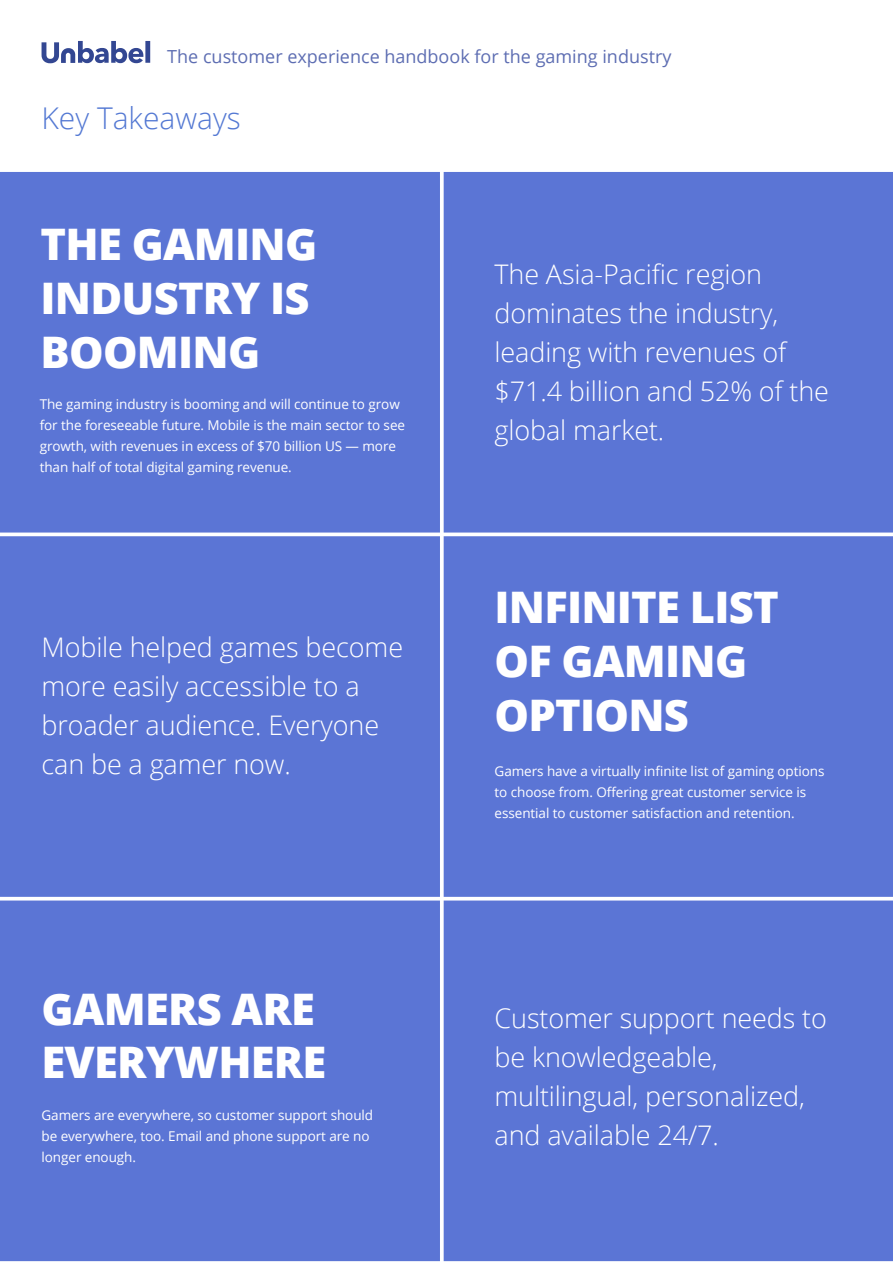
<style>
.page{position:relative;width:893px;height:1263px;background:#fff}
.page>*{position:absolute;margin:0;border:0;box-sizing:border-box;transform-origin:0 0}
.t1{font:800 43.5px/54px "Open Sans";letter-spacing:-.02em;color:#fff}
.t2{font:300 30px "Open Sans";color:#5378d3}
.t3{font:300 27px/39px "Open Sans";letter-spacing:-.005em;color:#fff}
.t4{font:18px "Open Sans";color:#5d6db2}
.t5{font:13.5px/21px "Open Sans";letter-spacing:-.005em;color:#fff}
</style>
<div class="page">
<div style="left:0;top:170px;width:893px;height:1093px;background:#5b75d5"></div>
<svg style="left:440px;top:172px;width:4px;height:1089px;background:#f1f3fb"></svg>
<svg style="left:0;top:532px;width:893px;height:4px;background:#e8ebf9"></svg>
<div style="left:145px;top:41px;width:5px;height:22px;background:#334792"></div>
<svg style="left:42px;top:41px;width:101px;height:22px"></svg>
<hr style="left:0;top:897px;width:893px;height:3px;background:#fff">
<hr style="left:0;top:1261px;width:893px;height:2px;background:#fff">
<hr style="left:0;top:168px;width:893px;height:4px;background:#fff">
<h3 class="t4" style="left:167px;top:43px;width:506px">The customer experience handbook for the gaming industry</h3>
<h2 class="t2" style="left:42px;top:97px;width:201px">Key Takeaways</h2>
<h1 class="t1" style="left:41px;top:216px;width:278px">THE GAMING<br>INDUSTRY IS<br>BOOMING</h1>
<p class="t5" style="left:40px;top:393px;width:367px">The gaming industry is booming and will continue to grow for the foreseeable future. Mobile is the main sector to see growth, with revenues in excess of $70 billion US — more than half of total digital gaming revenue.</p>
<h3 class="t3" style="left:42px;top:627px;width:363px">Mobile helped games become more easily accessible to a broader audience. Everyone can be a gamer now.</h3>
<h1 class="t1" style="left:42px;top:980px;width:286px">GAMERS ARE<br>EVERYWHERE</h1>
<p class="t5" style="left:42px;top:1104px;width:333px">Gamers are everywhere, so customer support should be everywhere, too. Email and phone support are no longer enough.</p>
<h3 class="t3" style="left:495px;top:254px;width:336px">The Asia-Pacific region dominates the industry, leading with revenues of $71.4 billion and 52% of the global market.</h3>
<h1 class="t1" style="left:495px;top:579px;width:286px">INFINITE LIST<br>OF GAMING<br>OPTIONS</h1>
<p class="t5" style="left:495px;top:761px;width:331px">Gamers have a virtually infinite list of gaming options to choose from. Offering great customer service is essential to customer satisfaction and retention.</p>
<h3 class="t3" style="left:495px;top:998px;width:334px">Customer support needs to be knowledgeable, multilingual, personalized, and available 24/7.</h3>
</div>
